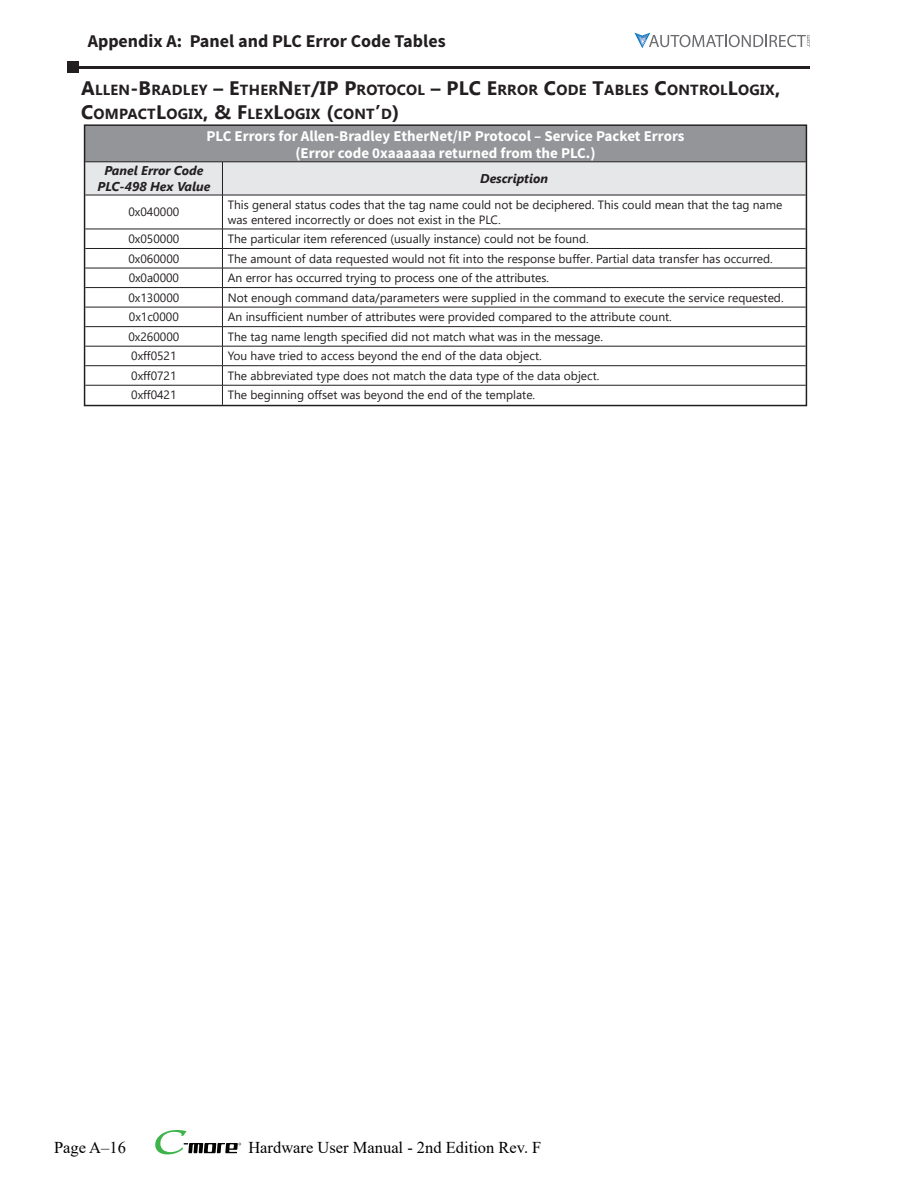
<style>
.page{position:relative;width:918px;height:1188px;background:#fff}
.page>*{position:absolute;margin:0;border:0;box-sizing:border-box;transform-origin:0 0}
.t1{font:700 18px "Source Sans Pro";color:#231f20}
.t2{font:16.5px "Times New Roman";color:#000}
.T_Title{font:700 15px/16.5px "Source Sans Pro";color:#fff;text-align:center}
.Head_-_non-TOC{font:700 14.7px/23.4px "Segoe UI";letter-spacing:.02em;color:#231f20}
.T_Subhead_-_center{font:italic 700 12.75px/15.3px "Segoe UI";color:#231f20;text-align:center}
.T_Body__left{font:12px/14.4px "Segoe UI";color:#231f20}
.T_Body_-_center{font:12px "Segoe UI";color:#231f20}
.s1{font-size:19.5px}
</style>
<div class="page">
<svg style="left:634px;top:33px;width:176px;height:15px"></svg>
<hr style="left:74px;top:66px;width:736px;height:3px;background:#231f20">
<div style="left:68px;top:62px;width:12px;height:12px;background:#231f20"></div>
<svg style="left:155px;top:1130px;width:87px;height:24px"></svg>
<div style="left:85px;top:126px;width:721px;height:36px;background:#939598"></div>
<div style="left:87px;top:163px;width:717px;height:32px;background:#e6e7e9"></div>
<svg style="left:87px;top:228px;width:717px;height:157px"></svg>
<hr style="left:222px;top:229px;width:584px;height:1px;background:#231f20">
<hr style="left:222px;top:248px;width:584px;height:1px;background:#231f20">
<hr style="left:222px;top:268px;width:584px;height:1px;background:#231f20">
<hr style="left:222px;top:287px;width:584px;height:1px;background:#231f20">
<hr style="left:222px;top:307px;width:584px;height:1px;background:#231f20">
<hr style="left:222px;top:326px;width:584px;height:1px;background:#231f20">
<hr style="left:222px;top:346px;width:584px;height:1px;background:#231f20">
<hr style="left:222px;top:365px;width:584px;height:1px;background:#231f20">
<hr style="left:222px;top:385px;width:584px;height:1px;background:#231f20">
<hr style="left:222px;top:195px;width:1px;height:34px;background:#231f20">
<hr style="left:85px;top:229px;width:137px;height:1px;background:#231f20">
<hr style="left:85px;top:248px;width:137px;height:1px;background:#231f20">
<hr style="left:85px;top:268px;width:137px;height:1px;background:#231f20">
<hr style="left:85px;top:287px;width:137px;height:1px;background:#231f20">
<hr style="left:85px;top:307px;width:137px;height:1px;background:#231f20">
<hr style="left:85px;top:326px;width:137px;height:1px;background:#231f20">
<hr style="left:85px;top:346px;width:137px;height:1px;background:#231f20">
<hr style="left:85px;top:365px;width:137px;height:1px;background:#231f20">
<hr style="left:85px;top:385px;width:137px;height:1px;background:#231f20">
<svg style="left:222px;top:229px;width:1px;height:174px"></svg>
<hr style="left:85px;top:162px;width:137px;height:1px;background:#231f20">
<hr style="left:85px;top:195px;width:137px;height:1px;background:#231f20">
<hr style="left:222px;top:162px;width:584px;height:1px;background:#231f20">
<hr style="left:222px;top:162px;width:1px;height:33px;background:#231f20">
<hr style="left:222px;top:195px;width:584px;height:1px;background:#231f20">
<div style="left:84px;top:124px;width:723px;height:282px;border:2px solid #231f20"></div>
<h1 class="t1" style="left:88px;top:30px;width:359px">Appendix A: Panel and PLC Error Code Tables</h1>
<p class="Head_-_non-TOC" style="left:81px;top:77px;width:701px"><span class="s1">A</span>LLEN<span class="s1">-B</span>RADLEY <span class="s1">– E</span>THER<span class="s1">N</span> ET<span class="s1">/IP P</span>ROTOCOL <span class="s1">– PLC E</span>RROR <span class="s1">C</span>ODE <span class="s1">T</span>ABLES <span class="s1">C</span>ONTROL<span class="s1">L</span>OGIX<span class="s1">,<br>C</span>OMPACT<span class="s1">L</span>OGIX<span class="s1">, &amp; F</span>LEX<span class="s1">L</span>OGIX <span class="s1">(</span>CONT<span class="s1">’</span>D<span class="s1">)</span></p>
<p class="T_Title" style="left:206px;top:129px;width:480px">PLC Errors for Allen-Bradley EtherNet/IP Protocol – Service Packet Errors (Error code 0xaaaaaa returned from the PLC.)</p>
<p class="T_Subhead_-_center" style="left:97px;top:163px;width:115px">Panel Error Code<br>PLC-498 Hex Value</p>
<p class="T_Subhead_-_center" style="left:480px;top:170px;width:70px">Description</p>
<p class="T_Body_-_center" style="left:129px;top:201px;width:52px">0x040000</p>
<p class="T_Body__left" style="left:228px;top:197px;width:556px">This general status codes that the tag name could not be deciphered. This could mean that the tag name was entered incorrectly or does not exist in the PLC.</p>
<p class="T_Body_-_center" style="left:129px;top:228px;width:52px">0x050000</p>
<p class="T_Body__left" style="left:228px;top:231px;width:361px">The particular item referenced (usually instance) could not be found.</p>
<p class="T_Body_-_center" style="left:129px;top:247px;width:52px">0x060000</p>
<p class="T_Body__left" style="left:228px;top:250px;width:545px">The amount of data requested would not fit into the response buffer. Partial data transfer has occurred.</p>
<p class="T_Body_-_center" style="left:129px;top:267px;width:52px">0x0a0000</p>
<p class="T_Body__left" style="left:228px;top:270px;width:321px">An error has occurred trying to process one of the attributes.</p>
<p class="T_Body_-_center" style="left:129px;top:286px;width:52px">0x130000</p>
<p class="T_Body__left" style="left:228px;top:289px;width:556px">Not enough command data/parameters were supplied in the command to execute the service requested.</p>
<p class="T_Body_-_center" style="left:129px;top:306px;width:51px">0x1c0000</p>
<p class="T_Body__left" style="left:228px;top:309px;width:444px">An insufficient number of attributes were provided compared to the attribute count.</p>
<p class="T_Body_-_center" style="left:129px;top:325px;width:52px">0x260000</p>
<p class="T_Body__left" style="left:228px;top:328px;width:376px">The tag name length specified did not match what was in the message.</p>
<p class="T_Body_-_center" style="left:131px;top:345px;width:47px">0xff0521</p>
<p class="T_Body__left" style="left:228px;top:348px;width:314px">You have tried to access beyond the end of the data object.</p>
<p class="T_Body_-_center" style="left:131px;top:364px;width:47px">0xff0721</p>
<p class="T_Body__left" style="left:228px;top:367px;width:372px">The abbreviated type does not match the data type of the data object.</p>
<p class="T_Body_-_center" style="left:131px;top:384px;width:47px">0xff0421</p>
<p class="T_Body__left" style="left:228px;top:387px;width:308px">The beginning offset was beyond the end of the template.</p>
<h2 class="t2" style="left:54px;top:1136px;width:73px">Page A–16</h2>
<h2 class="t2" style="left:248px;top:1136px;width:295px">Hardware User Manual - 2nd Edition Rev. F</h2>
</div>
